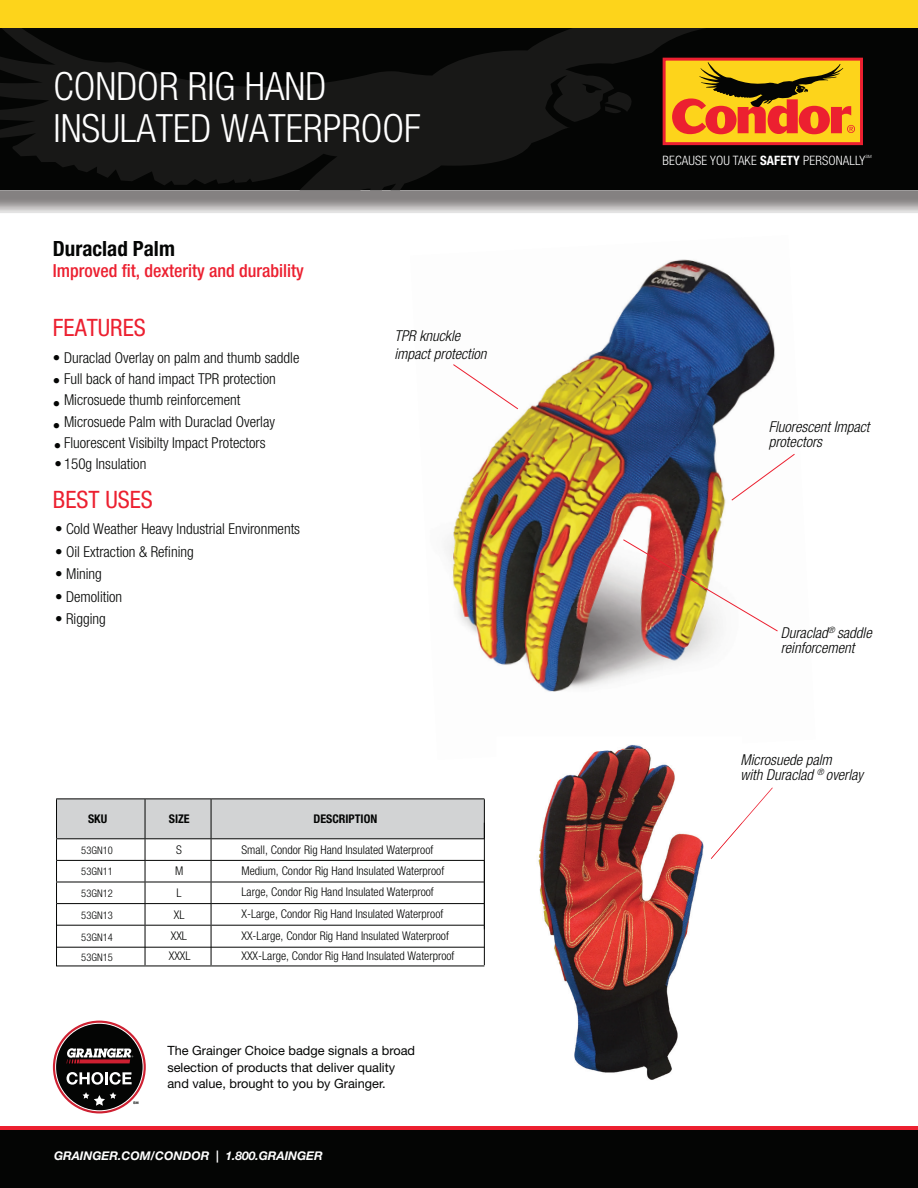
<style>
.page{position:relative;width:918px;height:1188px;background:#fff}
.page>*{position:absolute;margin:0;border:0;box-sizing:border-box;transform-origin:0 0}
.t1{font:300 condensed 39px/42px "Helvetica Neue LT Std";color:#fff}
.t2{font:condensed 24px "Helvetica Neue LT Std";color:#ec2030}
.t3{font:700 condensed 21px "Helvetica Neue LT Std";color:#040504}
.t4{font:500 condensed 18px "Helvetica Neue LT Std";color:#ec2030}
.t5{font:300 condensed 15px "Helvetica Neue LT Std";color:#040504}
.t6{font:italic 300 condensed 15px/15px "Helvetica Neue LT Std";color:#040504}
.t7{font:300 condensed 12.9px "Helvetica Neue LT Std";letter-spacing:.01em;color:#fff}
.t8{font:12.75px/16.5px "Helvetica Neue LT Std";color:#040504}
.t9{font:300 condensed 12px/21.6px "Helvetica Neue LT Std";color:#040504}
.t10{font:italic 700 12px "Helvetica Neue LT Std";color:#fff}
.t11{font:700 condensed 12px "Helvetica Neue LT Std";color:#040504}
.t12{font:300 condensed 10.5px "Helvetica Neue LT Std";color:#040504}
.t13{font:300 4.35px "Helvetica Neue LT Std";color:#fff}
.s1{font-weight:700}
</style>
<div class="page">
<div style="left:0;top:27px;width:918px;height:163px;background:#040504"></div>
<svg style="left:0;top:27px;width:711px;height:163px;fill:#181817"></svg>
<svg style="left:604px;top:92px;width:38px;height:21px"></svg>
<div style="left:0;top:1126px;width:918px;height:5px;background:#ec2030"></div>
<div style="left:0;top:1131px;width:918px;height:57px;background:#040504"></div>
<div style="left:0;top:0;width:918px;height:27px;background:#fdd41b"></div>
<div style="left:664px;top:59px;width:198px;height:85px;background:#fdd41b"></div>
<div style="left:663px;top:58px;width:200px;height:87px;border:3px solid #ec2030"></div>
<svg style="left:672px;top:61px;width:183px;height:73px"></svg>
<svg style="left:55px;top:1023px;width:89px;height:88px"></svg>
<svg style="left:742px;top:788px;width:31px;height:36px"></svg>
<img style="left:538px;top:760px;width:166px;height:320px">
<img style="left:711px;top:822px;width:31px;height:37px">
<img style="left:451px;top:259px;width:290px;height:281px">
<img style="left:741px;top:286px;width:34px;height:110px">
<img style="left:445px;top:540px;width:275px;height:220px">
<img style="left:496px;top:736px;width:224px;height:21px">
<img style="left:622px;top:539px;width:156px;height:93px">
<svg style="left:452px;top:364px;width:67px;height:46px"></svg>
<svg style="left:731px;top:453px;width:64px;height:48px"></svg>
<hr style="left:484px;top:823px;width:1px;height:106px;background:#040504">
<svg style="left:56px;top:799px;width:429px;height:126px"></svg>
<hr style="left:56px;top:925px;width:89px;height:1px;background:#040504">
<hr style="left:145px;top:925px;width:66px;height:1px;background:#040504">
<hr style="left:211px;top:925px;width:273px;height:1px;background:#040504">
<hr style="left:56px;top:921px;width:1px;height:45px;background:#040504">
<hr style="left:145px;top:926px;width:1px;height:39px;background:#040504">
<hr style="left:211px;top:926px;width:1px;height:39px;background:#040504">
<hr style="left:484px;top:926px;width:1px;height:39px;background:#040504">
<hr style="left:56px;top:966px;width:89px;height:1px;background:#040504">
<hr style="left:145px;top:966px;width:66px;height:1px;background:#040504">
<hr style="left:211px;top:966px;width:273px;height:1px;background:#040504">
<hr style="left:56px;top:947px;width:89px;height:1px;background:#040504">
<hr style="left:145px;top:947px;width:66px;height:1px;background:#040504">
<hr style="left:211px;top:947px;width:273px;height:1px;background:#040504">
<h1 class="t1" style="left:54px;top:65px;width:369px">CONDOR RIG HAND<br>INSULATED WATERPROOF</h1>
<h3 class="t3" style="left:53px;top:236px;width:124px">Duraclad Palm</h3>
<p class="t4" style="left:53px;top:259px;width:252px">Improved fit, dexterity and durability</p>
<h2 class="t2" style="left:53px;top:314px;width:94px">FEATURES</h2>
<p class="t5" style="left:53px;top:349px;width:248px">• Duraclad Overlay on palm and thumb saddle</p>
<p class="t5" style="left:53px;top:370px;width:224px">• Full back of hand impact TPR protection</p>
<p class="t5" style="left:53px;top:392px;width:189px">• Microsuede thumb reinforcement</p>
<p class="t5" style="left:53px;top:413px;width:224px">• Microsuede Palm with Duraclad Overlay</p>
<p class="t5" style="left:54px;top:434px;width:213px">• Fluorescent Visibilty Impact Protectors</p>
<p class="t5" style="left:54px;top:456px;width:93px">• 150g Insulation</p>
<h2 class="t2" style="left:53px;top:486px;width:102px">BEST USES</h2>
<p class="t5" style="left:55px;top:521px;width:247px">• Cold Weather Heavy Industrial Environments</p>
<p class="t5" style="left:55px;top:543px;width:140px">• Oil Extraction &amp; Refining</p>
<p class="t5" style="left:55px;top:566px;width:48px">• Mining</p>
<p class="t5" style="left:55px;top:588px;width:69px">• Demolition</p>
<p class="t5" style="left:55px;top:611px;width:52px">• Rigging</p>
<p class="t6" style="left:394px;top:327px;width:94px;line-height:18px">TPR knuckle impact protection</p>
<p class="t11" style="left:88px;top:812px;width:21px">SKU</p>
<p class="t11" style="left:169px;top:812px;width:22px">SIZE</p>
<p class="t11" style="left:313px;top:812px;width:65px">DESCRIPTION</p>
<p class="t12" style="left:81px;top:844px;width:33px">53GN10</p>
<p class="t9" style="left:176px;top:839px;width:7px">S</p>
<p class="t9" style="left:242px;top:839px;width:209px">Small, Condor Rig Hand Insulated Waterproof Medium, Condor Rig Hand Insulated Waterproof Large, Condor Rig Hand Insulated Waterproof X-Large, Condor Rig Hand Insulated Waterproof XX-Large, Condor Rig Hand Insulated Waterproof</p>
<p class="t12" style="left:81px;top:866px;width:33px">53GN11</p>
<p class="t9" style="left:175px;top:860px;width:10px">M</p>
<p class="t12" style="left:81px;top:887px;width:33px">53GN12</p>
<p class="t9" style="left:177px;top:882px;width:7px">L</p>
<p class="t12" style="left:81px;top:909px;width:33px">53GN13</p>
<p class="t9" style="left:174px;top:904px;width:12px">XL</p>
<p class="t12" style="left:81px;top:931px;width:33px">53GN14</p>
<p class="t9" style="left:171px;top:925px;width:18px">XXL</p>
<p class="t12" style="left:81px;top:951px;width:33px">53GN15</p>
<p class="t9" style="left:169px;top:945px;width:23px">XXXL</p>
<p class="t9" style="left:242px;top:945px;width:214px">XXX-Large, Condor Rig Hand Insulated Waterproof</p>
<p class="t8" style="left:167px;top:1042px;width:249px">The Grainger Choice badge signals a broad selection of products that deliver quality and value, brought to you by Grainger.</p>
<p class="t10" style="left:54px;top:1148px;width:270px">GRAINGER.COM/CONDOR | 1.800.GRAINGER</p>
<p class="t7" style="left:663px;top:153px;width:204px">BECAUSE YOU TAKE <span class="s1">SAFETY</span> PERSONALLY</p>
<p class="t13" style="left:865px;top:154px;width:8px">SM</p>
<p class="t6" style="left:769px;top:419px;width:102px">Fluorescent Impact protectors</p>
<p class="t6" style="left:781px;top:625px;width:92px">Duraclad<sup>®</sup> saddle reinforcement</p>
<p class="t6" style="left:741px;top:752px;width:124px">Microsuede palm<br>with Duraclad <sup>®</sup> overlay</p>
</div>
